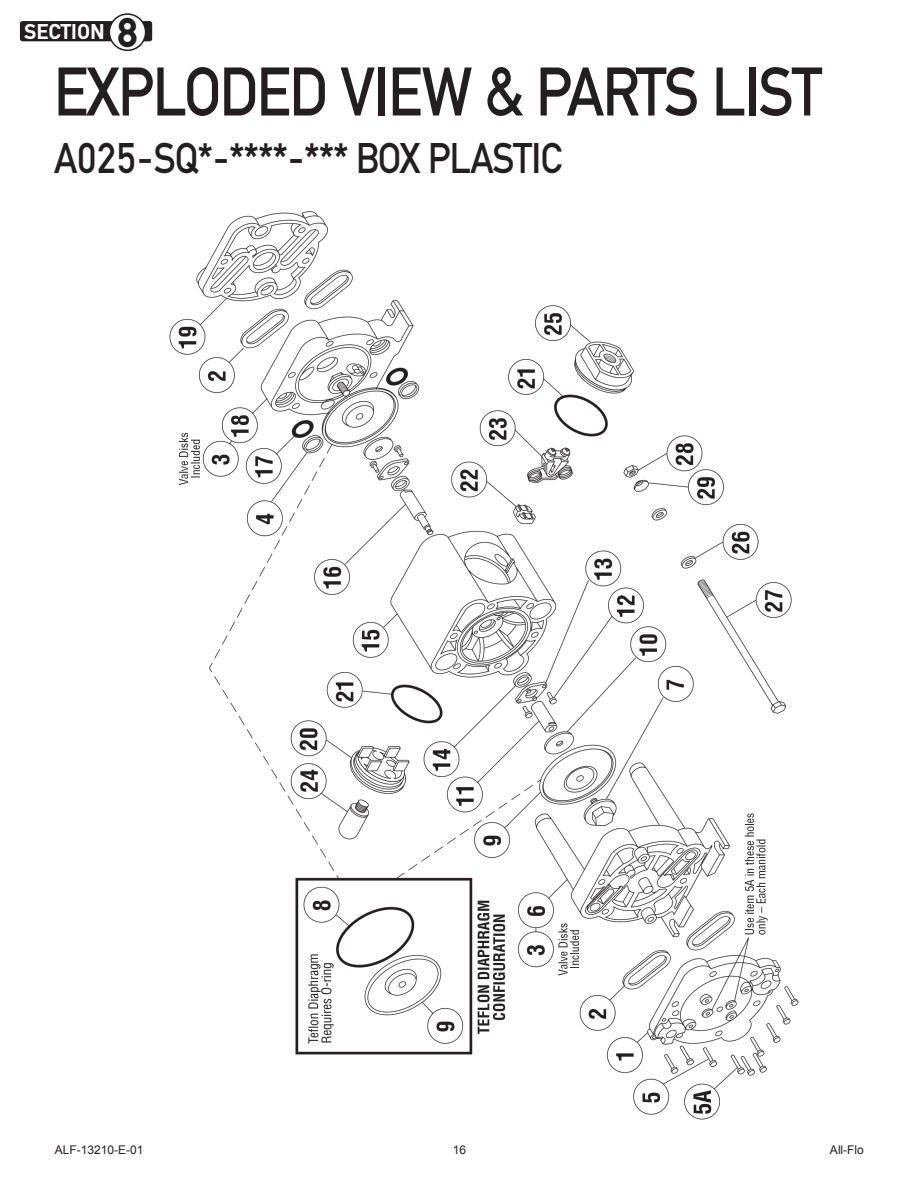
<style>
.page{position:relative;width:918px;height:1188px;background:#fff}
.page>*{position:absolute;margin:0;border:0;box-sizing:border-box;transform-origin:0 0}
.Page_Headline{font:72px "DIN Mittel EF";letter-spacing:-.02em;color:#231f20;scale:.9 1}
.Sub-Headline{font:45px "DIN Mittel EF";letter-spacing:-.02em;color:#231f20;scale:.9 1}
.Body_Text{font:700 43.5px "DIN Mittel EF";color:#231f20}
.Body_Text-2{font:700 22.5px "DIN Mittel EF";color:#fff}
.t1{font:12px "Arial";color:#231f20}
</style>
<div class="page">
<div style="left:20px;top:21px;width:132px;height:20px;background:#231f20;border-radius:3px"></div>
<div style="left:109px;top:14px;width:37px;height:36px;background:#fff;border-radius:50%"></div>
<div style="left:109px;top:13px;width:37px;height:38px;border:2px solid #231f20;border-radius:50%"></div>
<img style="left:169px;top:211px;width:630px;height:909px">
<p class="Body_Text-2" style="left:24px;top:18px;width:82px">SECTION</p>
<p class="Body_Text" style="left:118px;top:7px;width:22px">8</p>
<p class="Page_Headline" style="left:54px;top:50px;width:855px">EXPLODED VIEW &amp; PARTS LIST</p>
<p class="Sub-Headline" style="left:54px;top:132px;width:566px">A025-SQ*-****-*** BOX PLASTIC</p>
<p class="t1" style="left:55px;top:1142px;width:90px">ALF-13210-E-01</p>
<p class="t1" style="left:453px;top:1142px;width:15px">16</p>
<p class="t1" style="left:830px;top:1142px;width:35px">All-Flo</p>
</div>
